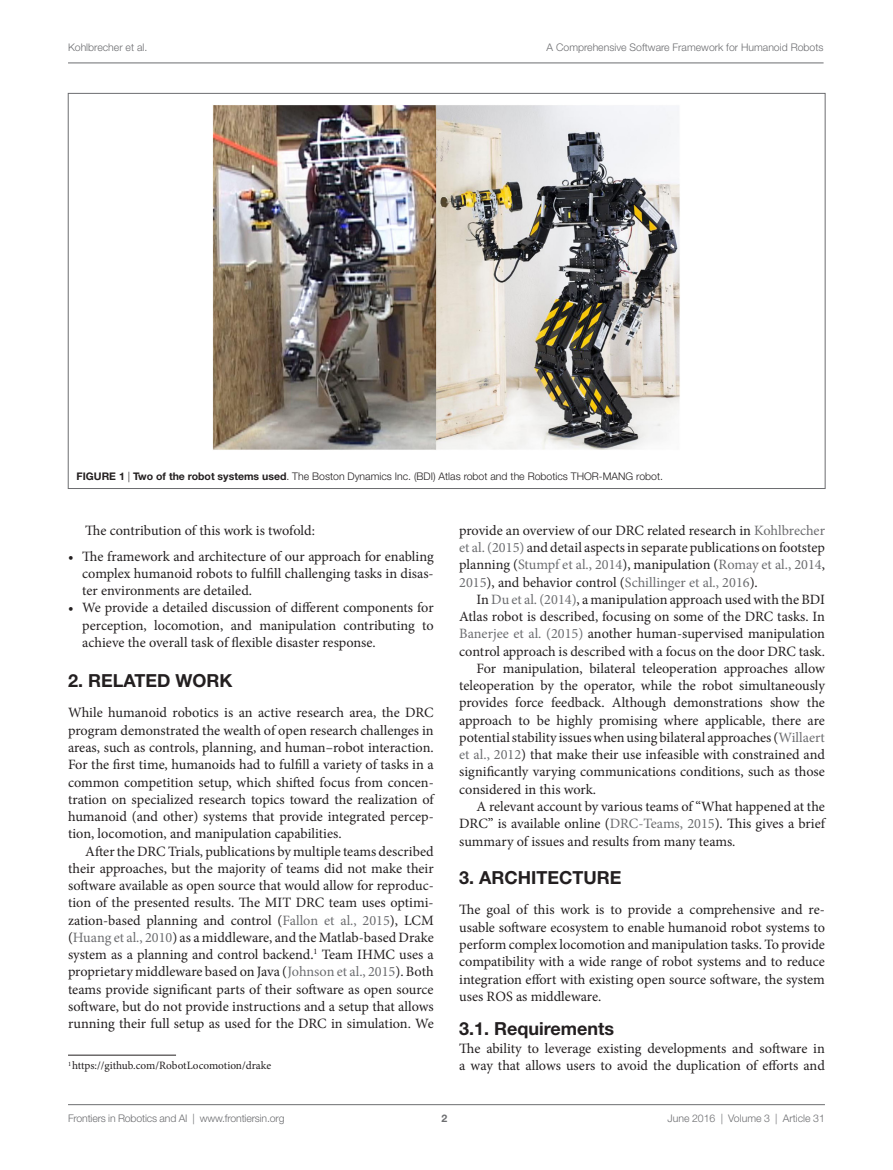
<style>
.page{position:relative;width:893px;height:1170px;background:#fff}
.page>*{position:absolute;margin:0;border:0;box-sizing:border-box;transform-origin:0 0}
.t1{font:700 18px "Helvetica Neue LT Std";color:#231f20}
.t2{font:14.25px/17.2px "Minion Pro";color:#231f20;text-align:justify}
.t3{font:11.25px "Minion Pro";color:#231f20}
.t4{font:300 10.5px "Helvetica Neue LT Std";color:#6c6d70}
.t5{font:300 10.5px "Helvetica Neue LT Std";color:#231f20}
.t6{font:700 10.5px "Helvetica Neue LT Std";color:#6c6d70}
.s1{font-weight:700}
.s2{color:#6c6d70}
</style>
<div class="page">
<img style="left:213px;top:105px;width:467px;height:345px">
<hr style="left:68px;top:63px;width:756px;height:1px;background:#6c6d70">
<hr style="left:68px;top:1104px;width:757px;height:1px;background:#6c6d70">
<hr style="left:68px;top:1054px;width:108px;height:1px;background:#231f20">
<p class="t4" style="left:68px;top:41px;width:81px">Kohlbrecher et al.</p>
<p class="t4" style="left:547px;top:41px;width:278px">A Comprehensive Software Framework for Humanoid Robots</p>
<p class="t5" style="left:77px;top:470px;width:588px"><span class="s1">FIGURE 1</span> | <span class="s1">Two of the robot systems used</span>. The Boston Dynamics Inc. (BDI) Atlas robot and the Robotics THOR-MANG robot.</p>
<p class="t2" style="left:85px;top:521px;width:231px">The contribution of this work is twofold:</p>
<p class="t2" style="left:82px;top:547px;width:353px;text-indent:-14px">• The framework and architecture of our approach for enabling complex humanoid robots to fulfill challenging tasks in disas&shy;ter environments are detailed.</p>
<p class="t2" style="left:82px;top:599px;width:353px;text-indent:-14px">• We provide a detailed discussion of different components for perception, locomotion, and manipulation contributing to achieve the overall task of flexible disaster response.</p>
<p class="t1" style="left:68px;top:669px;width:166px">2. RELATED WORK</p>
<p class="t2" style="left:68px;top:704px;width:367px">While humanoid robotics is an active research area, the DRC program demonstrated the wealth of open research challenges in areas, such as controls, planning, and human–robot interaction.<br>For the first time, humanoids had to fulfill a variety of tasks in a common competition setup, which shifted focus from concen&shy;tration on specialized research topics toward the realization of humanoid (and other) systems that provide integrated percep&shy;tion, locomotion, and manipulation capabilities.</p>
<p class="t2" style="left:68px;top:842px;width:367px;text-indent:17px">After the DRC Trials, publications by multiple teams described their approaches, but the majority of teams did not make their software available as open source that would allow for reproduc&shy;tion of the presented results. The MIT DRC team uses optimi&shy;zation-based planning and control (<span class="s2">Fallon et al., 2015</span>), LCM (<span class="s2">Huang et al., 2010</span>) as a middleware, and the Matlab-based Drake system as a planning and control backend.<sup>1</sup> Team IHMC uses a proprietary middleware based on Java (<span class="s2">Johnson et al., 2015</span>). Both teams provide significant parts of their software as open source software, but do not provide instructions and a setup that allows running their full setup as used for the DRC in simulation. We</p>
<p class="t3" style="left:68px;top:1058px;width:205px"><sup>1</sup>https://github.com/RobotLocomotion/drake</p>
<p class="t2" style="left:459px;top:521px;width:367px">provide an overview of our DRC related research in <span class="s2">Kohlbrecher et al. (2015)</span> and detail aspects in separate publications on footstep planning (<span class="s2">Stumpf et al., 2014</span>), manipulation (<span class="s2">Romay et al., 2014</span>, <span class="s2">2015</span>), and behavior control (<span class="s2">Schillinger et al., 2016</span>).</p>
<p class="t2" style="left:476px;top:590px;width:350px">In <span class="s2">Du et al. (2014)</span>, a manipulation approach used with the BDI</p>
<p class="t2" style="left:459px;top:608px;width:367px">Atlas robot is described, focusing on some of the DRC tasks. In</p>
<p class="t2" style="left:459px;top:625px;width:367px"><span class="s2">Banerjee et al. (2015)</span> another human-supervised manipulation</p>
<p class="t2" style="left:459px;top:642px;width:367px">control approach is described with a focus on the door DRC task.</p>
<p class="t2" style="left:476px;top:659px;width:350px">For manipulation, bilateral teleoperation approaches allow</p>
<p class="t2" style="left:459px;top:677px;width:367px">teleoperation by the operator, while the robot simultaneously</p>
<p class="t2" style="left:459px;top:694px;width:367px">provides force feedback. Although demonstrations show the</p>
<p class="t2" style="left:459px;top:711px;width:367px">approach to be highly promising where applicable, there are</p>
<p class="t2" style="left:459px;top:728px;width:367px">potential stability issues when using bilateral approaches (<span class="s2">Willaert</span></p>
<p class="t2" style="left:459px;top:746px;width:367px"><span class="s2">et al., 2012</span>) that make their use infeasible with constrained and</p>
<p class="t2" style="left:459px;top:763px;width:367px">significantly varying communications conditions, such as those</p>
<p class="t2" style="left:459px;top:780px;width:138px">considered in this work.</p>
<p class="t2" style="left:476px;top:797px;width:350px">A relevant account by various teams of “What happened at the</p>
<p class="t2" style="left:459px;top:815px;width:367px">DRC” is available online (<span class="s2">DRC-Teams, 2015</span>). This gives a brief</p>
<p class="t2" style="left:459px;top:832px;width:278px">summary of issues and results from many teams.</p>
<p class="t1" style="left:459px;top:866px;width:162px">3. ARCH ITECTURE</p>
<p class="t2" style="left:459px;top:901px;width:367px">The goal of this work is to provide a comprehensive and re&shy;usable software ecosystem to enable humanoid robot systems to perform complex locomotion and manipulation tasks. To provide compatibility with a wide range of robot systems and to reduce integration effort with existing open source software, the system uses ROS as middleware.</p>
<p class="t1" style="left:459px;top:1017px;width:156px">3.1. Requirements</p>
<p class="t2" style="left:459px;top:1039px;width:367px">The ability to leverage existing developments and software in a way that allows users to avoid the duplication of efforts and</p>
<p class="t4" style="left:68px;top:1111px;width:218px">Frontiers in Robotics and AI | www.frontiersin.org</p>
<p class="t4" style="left:667px;top:1111px;width:159px">June 2016 | Volume 3 | Article 31</p>
<p class="t6" style="left:441px;top:1111px;width:7px">2</p>
</div>
